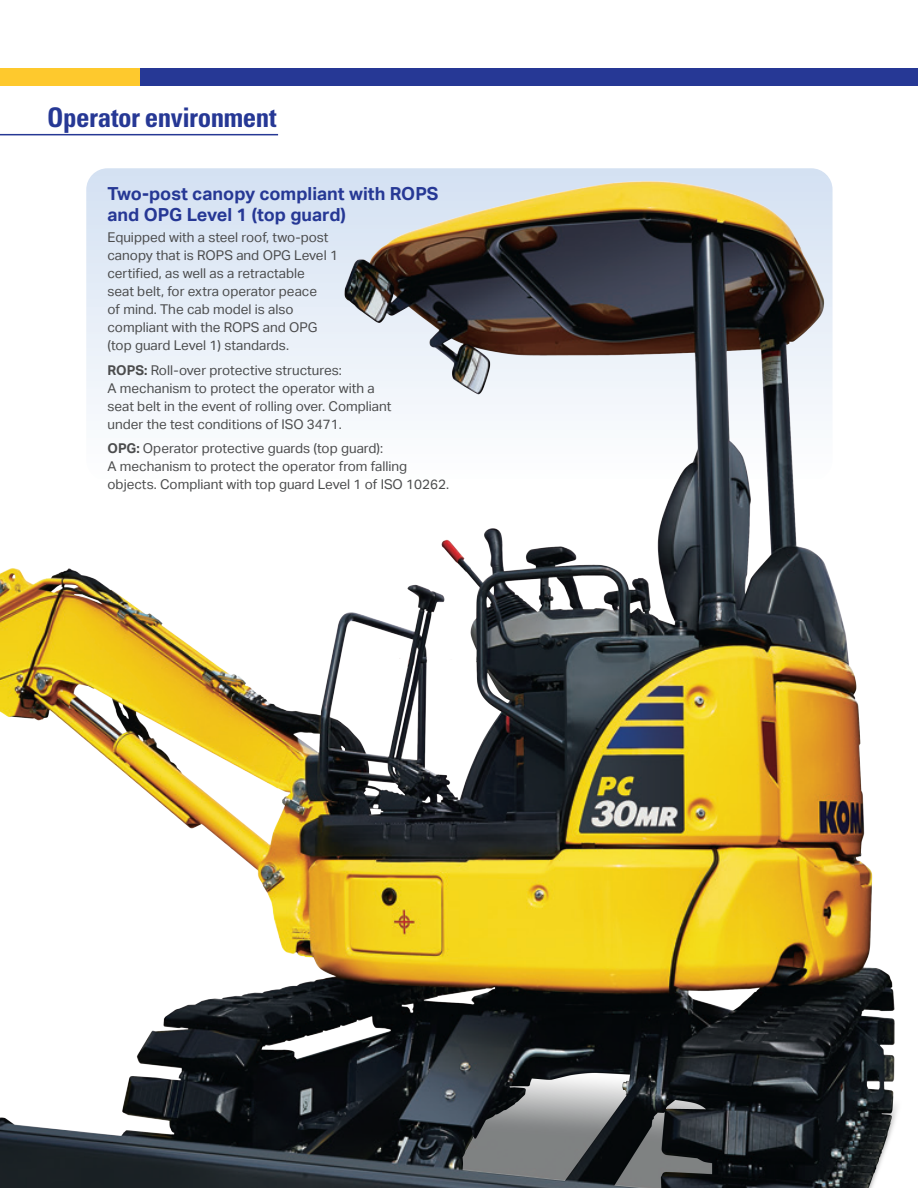
<style>
.page{position:relative;width:918px;height:1188px;background:#fff}
.page>*{position:absolute;margin:0;border:0;box-sizing:border-box;transform-origin:0 0}
.t1{font:700 condensed 27px "Univers LT Std";letter-spacing:-.02em;color:#263895}
.t2{font:700 18px/21px "Aktiv Grotesk";color:#263895}
.t3{font:13.5px/18px "Aktiv Grotesk";color:#4b4c4d}
.s1{font-weight:700}
</style>
<div class="page">
<div style="left:0;top:68px;width:143px;height:17px;background:#fec92d"></div>
<div style="left:140px;top:68px;width:778px;height:17px;background:#263895"></div>
<hr style="left:0;top:134px;width:278px;height:1px;background:#263895">
<img style="left:0;top:168px;width:897px;height:1020px">
<h1 class="t1" style="left:47px;top:101px;width:231px">Operator environment</h1>
<h2 class="t2" style="left:108px;top:183px;width:332px">Two-post canopy compliant with ROPS and OPG Level 1 (top guard)</h2>
<p class="t3" style="left:108px;top:228px;width:232px">Equipped with a steel roof, two-post canopy that is ROPS and OPG Level 1 certified, as well as a retractable<br>seat belt, for extra operator peace<br>of mind. The cab model is also compliant with the ROPS and OPG (top guard Level 1) standards.</p>
<p class="t3" style="left:108px;top:361px;width:286px"><span class="s1">ROPS:</span> Roll-over protective structures:<br>A mechanism to protect the operator with a seat belt in the event of rolling over. Compliant under the test conditions of ISO 3471.</p>
<p class="t3" style="left:108px;top:440px;width:343px"><span class="s1">OPG:</span> Operator protective guards (top guard):<br>A mechanism to protect the operator from falling objects. Compliant with top guard Level 1 of ISO 10262.</p>
</div>
